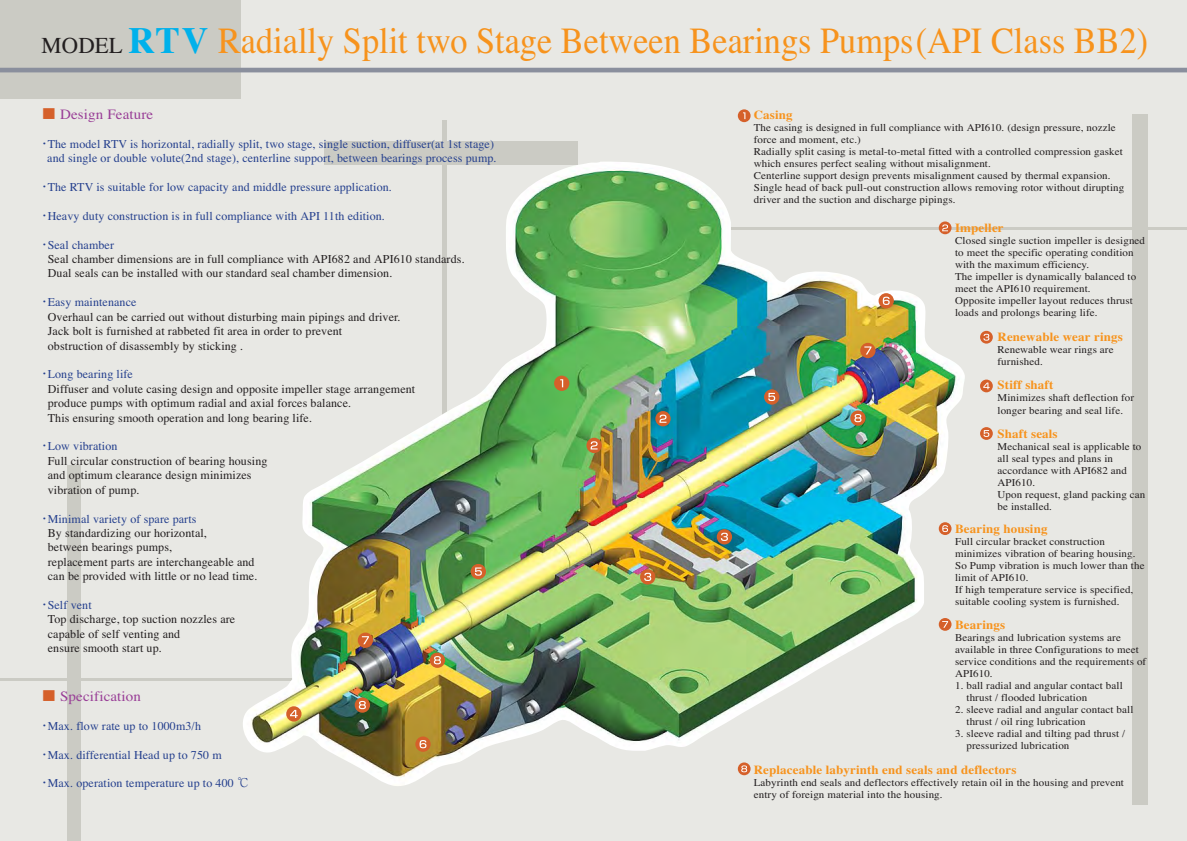
<style>
.page{position:relative;width:1187px;height:841px;background:#fff}
.page>*{position:absolute;margin:0;border:0;box-sizing:border-box;transform-origin:0 0}
.t1{font:36.8px "Times";color:#f7931d;scale:.93 1}
.t2{font:14.2px "Times";letter-spacing:.01em;color:#993e97;scale:1.05 1}
.t3{font:700 12.4px "Times";letter-spacing:.01em;color:#f7931d;scale:1.05 1}
.t4{font:12px/14.4px "Times";letter-spacing:.01em;color:#231f20}
.t5{font:12px/14.4px "Times";letter-spacing:.01em;color:#25408e;text-align:right}
.t6{font:10.4px/12px "Times";letter-spacing:.01em;color:#231f20;scale:1.05 1}
.s1{font-size:22.7px;color:#231f20}
.s2{font-weight:700;color:#00b1eb}
.s3{font-family:"DFHS Mincho W5 90 pv RKSJ H";color:#d5602a}
.s4{font-family:"DFHS Mincho W5 90 pv RKSJ H"}
.s5{font-family:"DFHS Mincho W5 90 pv RKSJ H";color:#25408e}
.s6{color:#25408e}
.s7{font-family:"Ryumin";font-weight:300}
</style>
<div class="page">
<img style="left:0;top:0;width:1187px;height:840px">
<h1 class="t1" style="left:42px;top:28px;width:1191px"><span class="s1">MODEL</span> <span class="s2">RTV</span> Radially Split two Stage Between Bearings Pumps(API Class BB2)</h1>
<h2 class="t2" style="left:41px;top:109px;width:108px"><span class="s3">■</span> Design Feature</h2>
<p class="t5" style="left:39px;top:138px;width:459px"><span class="s4">・</span>The model RTV is horizontal, radially split, two stage, single suction, diffuser(at 1st stage) and single or double volute(2nd stage), centerline support, between bearings process pump.</p>
<p class="t5" style="left:39px;top:181px;width:355px"><span class="s4">・</span>The RTV is suitable for low capacity and middle pressure application.</p>
<p class="t5" style="left:39px;top:210px;width:348px"><span class="s4">・</span>Heavy duty construction is in full compliance with API 11th edition.</p>
<p class="t4" style="left:48px;top:238px;width:418px;text-indent:-9px"><span class="s5">・</span><span class="s6">Seal chamber<br></span>Seal chamber dimensions are in full compliance with API682 and API610 standards.<br>Dual seals can be installed with our standard seal chamber dimension.</p>
<p class="t4" style="left:48px;top:296px;width:354px;text-indent:-9px"><span class="s5">・</span><span class="s6">Easy maintenance<br></span>Overhaul can be carried out without disturbing main pipings and driver.<br>Jack bolt is furnished at rabbeted fit area in order to prevent<br>obstruction of disassembly by sticking .</p>
<p class="t4" style="left:48px;top:368px;width:369px;text-indent:-9px"><span class="s5">・</span><span class="s6">Long bearing life<br></span>Diffuser and volute casing design and opposite impeller stage arrangement produce pumps with optimum radial and axial forces balance.<br>This ensuring smooth operation and long bearing life.</p>
<p class="t4" style="left:48px;top:440px;width:221px;text-indent:-9px"><span class="s5">・</span><span class="s6">Low vibration<br></span>Full circular construction of bearing housing and optimum clearance design minimizes vibration of pump.</p>
<p class="t4" style="left:48px;top:512px;width:211px;text-indent:-9px"><span class="s5">・</span><span class="s6">Minimal variety of spare parts<br></span>By standardizing our horizontal,<br>between bearings pumps,<br>replacement parts are interchangeable and can be provided with little or no lead time.</p>
<p class="t4" style="left:48px;top:598px;width:189px;text-indent:-9px"><span class="s5">・</span><span class="s6">Self vent<br></span>Top discharge, top suction nozzles are capable of self venting and<br>ensure smooth start up.</p>
<h2 class="t2" style="left:41px;top:690px;width:96px"><span class="s3">■</span> Specification</h2>
<p class="t5" style="left:39px;top:719px;width:164px"><span class="s4">・</span>Max. flow rate up to 1000m3/h</p>
<p class="t5" style="left:39px;top:748px;width:185px"><span class="s4">・</span>Max. differential Head up to 750 m</p>
<p class="t5" style="left:39px;top:777px;width:212px"><span class="s4">・</span>Max. operation temperature up to 400 <span class="s7">℃</span></p>
<p class="t3" style="left:754px;top:110px;width:39px">Casing</p>
<p class="t6" style="left:754px;top:122px;width:354px">The casing is designed in full compliance with API610. (design pressure, nozzle force and moment, etc.)<br>Radially split casing is metal-to-metal fitted with a controlled compression gasket which ensures perfect sealing without misalignment.<br>Centerline support design prevents misalignment caused by thermal expansion.<br>Single head of back pull-out construction allows removing rotor without dirupting driver and the suction and discharge pipings.</p>
<p class="t3" style="left:955px;top:223px;width:48px">Impeller</p>
<p class="t6" style="left:955px;top:236px;width:182px">Closed single suction impeller is designed to meet the specific operating condition with the maximum efficiency.<br>The impeller is dynamically balanced to meet the API610 requirement.<br>Opposite impeller layout reduces thrust loads and prolongs bearing life.</p>
<p class="t3" style="left:997px;top:332px;width:121px">Renewable wear rings</p>
<p class="t6" style="left:997px;top:345px;width:112px">Renewable wear rings are furnished.</p>
<p class="t3" style="left:997px;top:380px;width:55px">Stiff shaft</p>
<p class="t6" style="left:997px;top:393px;width:132px">Minimizes shaft deflection for longer bearing and seal life.</p>
<p class="t3" style="left:997px;top:428px;width:59px">Shaft seals</p>
<p class="t6" style="left:997px;top:441px;width:142px">Mechanical seal is applicable to all seal types and plans in accordance with API682 and<br>API610.<br>Upon request, gland packing can be installed.</p>
<p class="t3" style="left:955px;top:523px;width:90px">Bearing housing</p>
<p class="t6" style="left:955px;top:536px;width:182px">Full circular bracket construction minimizes vibration of bearing housing.<br>So Pump vibration is much lower than the limit of API610.<br>If high temperature service is specified, suitable cooling system is furnished.</p>
<p class="t3" style="left:955px;top:619px;width:49px">Bearings</p>
<p class="t6" style="left:955px;top:632px;width:184px">Bearings and lubrication systems are available in three Configurations to meet service conditions and the requirements of API610.</p>
<p class="t6" style="left:966px;top:680px;width:150px;text-indent:-11px">1. ball radial and angular contact ball thrust / flooded lubrication</p>
<p class="t6" style="left:966px;top:704px;width:160px;text-indent:-11px">2. sleeve radial and angular contact ball thrust / oil ring lubrication</p>
<p class="t6" style="left:966px;top:728px;width:153px;text-indent:-11px">3. sleeve radial and tilting pad thrust / pressurized lubrication</p>
<p class="t3" style="left:754px;top:764px;width:252px">Replaceable labyrinth end seals and deflectors</p>
<p class="t6" style="left:754px;top:776px;width:354px">Labyrinth end seals and deflectors effectively retain oil in the housing and prevent entry of foreign material into the housing.</p>
</div>
